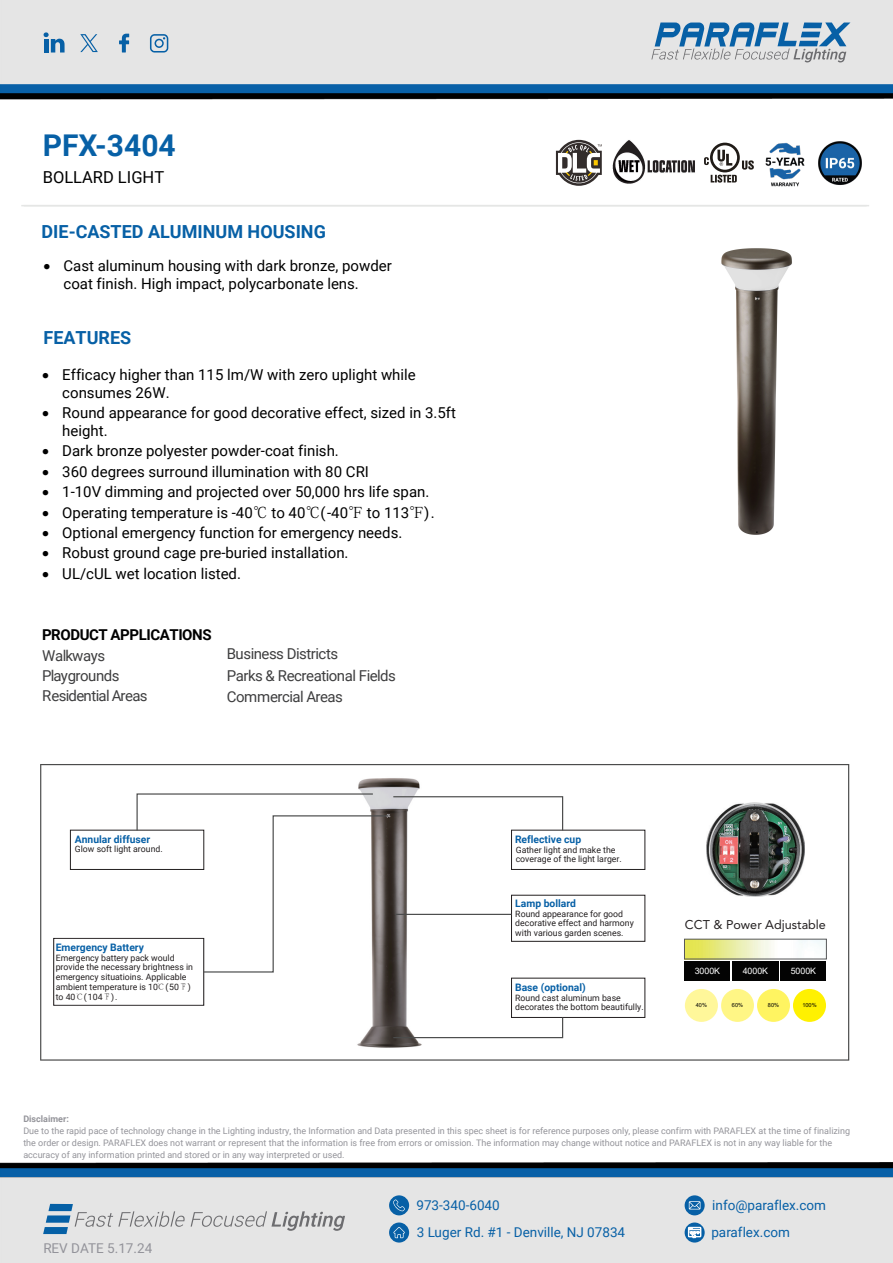
<style>
.page{position:relative;width:893px;height:1263px;background:#fff}
.page>*{position:absolute;margin:0;border:0;box-sizing:border-box;transform-origin:0 0}
.t1{font:700 30px "Roboto";color:#0760a6}
.t2{font:700 18px "Roboto";color:#0760a6}
.t3{font:16.5px "Roboto";color:#000}
.t4{font:15px/18px "Roboto";color:#000}
.t5{font:15px/20.1px "Roboto";letter-spacing:-.035em;color:#3e3e3f}
.t6{font:15px/18px "Roboto";color:#000}
.t7{font:700 15px "Roboto";letter-spacing:-.025em;color:#000}
.t8{font:13.5px "Roboto";color:#0760a6}
.t9{font:13.5px "Heebo";color:#93939a}
.t10{font:12.6px "Avenir";color:#231f20}
.t11{font:700 10.35px "Roboto";color:#0760a6}
.t12{font:9px/12px "Roboto";color:#94949a}
.t13{font:700 9px "Roboto";color:#94949a}
.t14{font:8.85px "Arial";color:#fff}
.t15{font:8.7px/9.6px "Roboto";color:#231f20}
.t16{font:5.55px "Arial";color:#030303}
.s1{font-family:"Koz Min Pr 6 N"}
.s2{font-family:"Adobe Song Std";font-weight:300}
</style>
<div class="page">
<hr style="left:24px;top:205px;width:845px;height:1px;background:#e5e6e5">
<hr style="left:21px;top:205px;width:846px;height:1px;background:#e5e6e5">
<img style="left:0;top:94px;width:893px;height:5px">
<svg style="left:651px;top:23px;width:199px;height:39px;background:#99b4c9"></svg>
<svg style="left:150px;top:34px;width:18px;height:19px"></svg>
<img style="left:0;top:84px;width:893px;height:10px">
<svg style="left:43px;top:32px;width:22px;height:21px"></svg>
<svg style="left:119px;top:34px;width:10px;height:18px"></svg>
<svg style="left:80px;top:34px;width:18px;height:18px"></svg>
<div style="left:0;top:1163px;width:893px;height:5px;background:#000"></div>
<div style="left:0;top:1178px;width:893px;height:85px;background:#e5e5e5"></div>
<img style="left:0;top:1168px;width:893px;height:10px">
<svg style="left:685px;top:1195px;width:20px;height:20px"></svg>
<svg style="left:689px;top:1201px;width:11px;height:8px"></svg>
<svg style="left:685px;top:1222px;width:20px;height:20px"></svg>
<svg style="left:688px;top:1227px;width:13px;height:11px"></svg>
<svg style="left:389px;top:1222px;width:20px;height:20px"></svg>
<svg style="left:393px;top:1227px;width:12px;height:11px"></svg>
<div style="left:389px;top:1195px;width:20px;height:20px;background:#0760a6;border-radius:50%"></div>
<svg style="left:393px;top:1199px;width:12px;height:12px"></svg>
<svg style="left:191px;top:1211px;width:154px;height:20px;background:#cacaca"></svg>
<svg style="left:43px;top:1204px;width:142px;height:30px;background:#c1cbd4"></svg>
<svg style="left:704px;top:143px;width:48px;height:40px"></svg>
<svg style="left:556px;top:140px;width:46px;height:46px"></svg>
<img style="left:721px;top:248px;width:71px;height:287px">
<svg style="left:40px;top:764px;width:809px;height:297px"></svg>
<img style="left:355px;top:776px;width:68px;height:272px">
<div style="left:70px;top:830px;width:134px;height:40px;border:1px solid #231f20"></div>
<div style="left:511px;top:830px;width:134px;height:40px;border:1px solid #231f20"></div>
<div style="left:511px;top:978px;width:134px;height:40px;border:1px solid #231f20"></div>
<div style="left:511px;top:895px;width:134px;height:47px;border:1px solid #231f20"></div>
<div style="left:53px;top:938px;width:151px;height:67px;border:1px solid #231f20"></div>
<svg style="left:136px;top:793px;width:428px;height:180px"></svg>
<svg style="left:392px;top:1016px;width:172px;height:23px"></svg>
<hr style="left:395px;top:914px;width:116px;height:1px;background:#4b4c4c">
<img style="left:706px;top:803px;width:98px;height:94px">
<img style="left:686px;top:941px;width:139px;height:16px">
<div style="left:684px;top:961px;width:46px;height:19px;background:#030303"></div>
<div style="left:732px;top:961px;width:47px;height:19px;background:#030303"></div>
<div style="left:780px;top:961px;width:46px;height:19px;background:#030303"></div>
<div style="left:793px;top:989px;width:33px;height:33px;background:#fff101;border-radius:50%"></div>
<div style="left:757px;top:989px;width:33px;height:33px;background:#fff461;border-radius:50%"></div>
<div style="left:721px;top:989px;width:33px;height:33px;background:#fff685;border-radius:50%"></div>
<div style="left:685px;top:989px;width:33px;height:33px;background:#fff79a;border-radius:50%"></div>
<div style="left:684px;top:939px;width:143px;height:20px;border:1px solid #57585a"></div>
<img style="left:818px;top:141px;width:44px;height:44px">
<img style="left:752px;top:142px;width:53px;height:45px">
<img style="left:613px;top:140px;width:82px;height:43px">
<h1 class="t1" style="left:43px;top:124px;width:135px">PFX-3404</h1>
<h3 class="t3" style="left:43px;top:165px;width:123px">BOLLARD LIGHT</h3>
<h2 class="t2" style="left:42px;top:219px;width:286px">DIE-CASTED ALUMINUM HOUSING</h2>
<h3 class="t6" style="left:63px;top:256px;width:330px;text-indent:-20px">• Cast aluminum housing with dark bronze, powder coat finish. High impact, polycarbonate lens.</h3>
<h2 class="t2" style="left:44px;top:325px;width:89px">FEATURES</h2>
<h3 class="t4" style="left:62px;top:365px;width:355px;text-indent:-20px">• Efficacy higher than 115 lm/W with zero uplight while consumes 26W.</h3>
<h3 class="t4" style="left:62px;top:403px;width:395px;text-indent:-20px">• Round appearance for good decorative effect, sized in 3.5ft height.</h3>
<h3 class="t4" style="left:42px;top:441px;width:298px">• Dark bronze polyester powder-coat finish.</h3>
<h3 class="t4" style="left:42px;top:462px;width:328px">• 360 degrees surround illumination with 80 CRI</h3>
<h3 class="t4" style="left:42px;top:482px;width:389px">• 1-10V dimming and projected over 50,000 hrs life span.</h3>
<h3 class="t4" style="left:42px;top:503px;width:394px">• Operating temperature is -40<span class="s1">℃</span> to 40<span class="s1">℃</span>(-40<span class="s1">℉</span> to 113<span class="s1">℉</span>).</h3>
<h3 class="t4" style="left:42px;top:523px;width:362px">• Optional emergency function for emergency needs.</h3>
<h3 class="t4" style="left:42px;top:543px;width:308px">• Robust ground cage pre-buried installation.</h3>
<h3 class="t4" style="left:42px;top:564px;width:200px">• UL/cUL wet location listed.</h3>
<h3 class="t7" style="left:42px;top:624px;width:171px">PRODUCT APPLICATIONS</h3>
<h3 class="t5" style="left:42px;top:645px;width:107px">Walkways<br>Playgrounds<br>Residential Areas</h3>
<h3 class="t5" style="left:227px;top:643px;width:171px;line-height:21.5px">Business Districts<br>Parks &amp; Recreational Fields<br>Commercial Areas</h3>
<p class="t11" style="left:75px;top:831px;width:77px">Annular diffuser</p>
<p class="t15" style="left:75px;top:844px;width:89px">Glow soft light around.</p>
<p class="t11" style="left:56px;top:940px;width:90px">Emergency Battery</p>
<p class="t15" style="left:56px;top:953px;width:139px">Emergency battery pack would provide the necessary brightness in emergency situatioins. Applicable</p>
<p class="t15" style="left:56px;top:982px;width:136px">ambient temperature is 10<span class="s2">℃</span>(50<span class="s2">℉</span>) to 40<span class="s2">℃</span>(104<span class="s2">℉</span>).</p>
<p class="t11" style="left:515px;top:832px;width:68px">Reflective cup</p>
<p class="t15" style="left:516px;top:845px;width:108px">Gather light and make the coverage of the light larger.</p>
<p class="t11" style="left:515px;top:896px;width:62px">Lamp bollard</p>
<p class="t15" style="left:515px;top:908px;width:120px">Round appearance for good decorative effect and harmony with various garden scenes.</p>
<p class="t11" style="left:515px;top:980px;width:72px">Base (optional)</p>
<p class="t15" style="left:515px;top:992px;width:130px">Round cast aluminum base decorates the bottom beautifully.</p>
<h3 class="t10" style="left:685px;top:917px;width:143px">CCT &amp; Power Adjustable</h3>
<p class="t14" style="left:695px;top:964px;width:27px">3000K</p>
<p class="t14" style="left:743px;top:964px;width:27px">4000K</p>
<p class="t14" style="left:791px;top:964px;width:27px">5000K</p>
<p class="t16" style="left:696px;top:1001px;width:13px">40%</p>
<p class="t16" style="left:732px;top:1001px;width:13px">60%</p>
<p class="t16" style="left:768px;top:1001px;width:13px">80%</p>
<p class="t16" style="left:802px;top:1001px;width:16px">100%</p>
<p class="t13" style="left:23px;top:1112px;width:47px">Disclaimer:</p>
<p class="t12" style="left:23px;top:1124px;width:828px">Due to the rapid pace of technology change in the Lighting industry, the Information and Data presented in this spec sheet is for reference purposes only, please confirm with PARAFLEX at the time of finalizing the order or design. PARAFLEX does not warrant or represent that the information is free from errors or omission. The information may change without notice and PARAFLEX is not in any way liable for the accuracy of any information printed and stored or in any way interpreted or used.</p>
<h3 class="t8" style="left:416px;top:1196px;width:85px">973-340-6040</h3>
<h3 class="t8" style="left:712px;top:1195px;width:115px">info@paraflex.com</h3>
<h3 class="t9" style="left:43px;top:1239px;width:110px">REV DATE 5.17.24</h3>
<h3 class="t8" style="left:417px;top:1223px;width:210px">3 Luger Rd. #1 - Denville, NJ 07834</h3>
<h3 class="t8" style="left:711px;top:1222px;width:80px">paraflex.com</h3>
</div>
